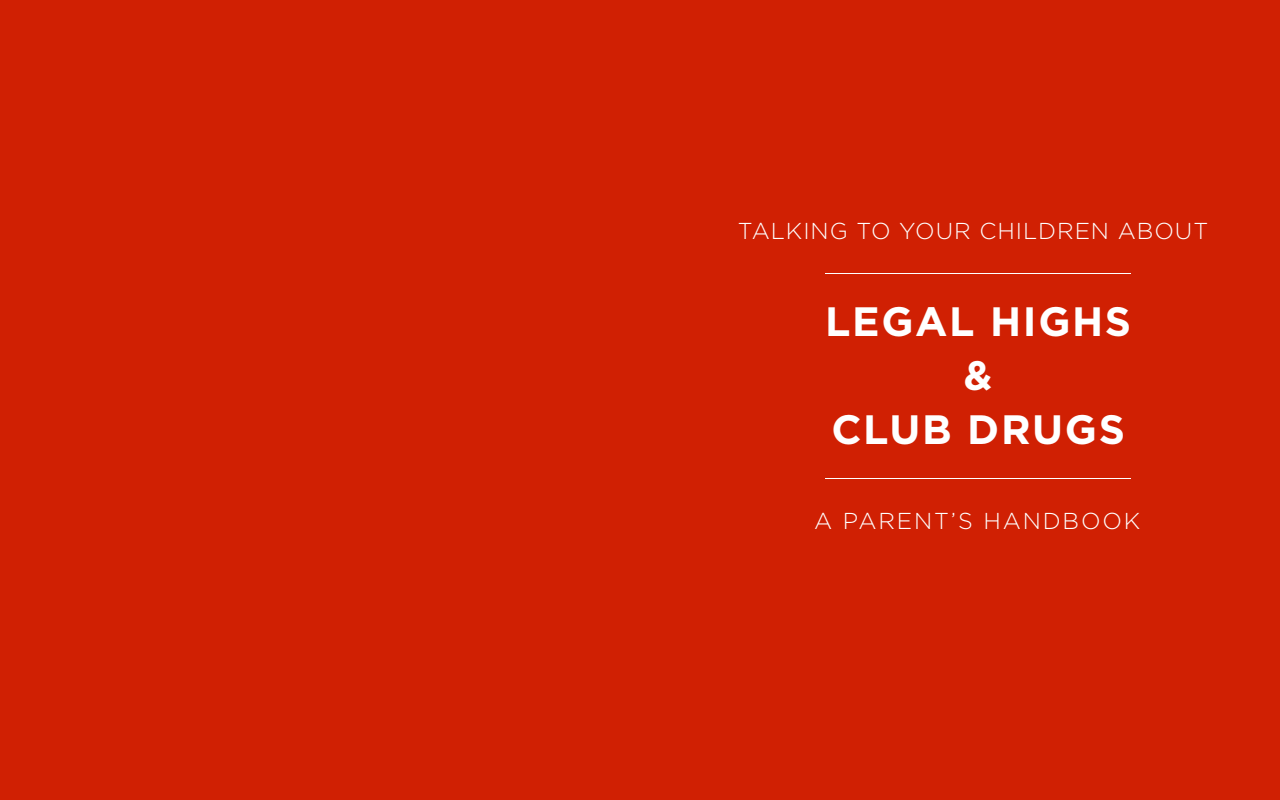
<style>
.page{position:relative;width:1280px;height:800px;background:#d02003}
.page>*{position:absolute;margin:0;border:0;box-sizing:border-box;transform-origin:0 0}
.t1{font:700 41px/54px "Gotham HTF";letter-spacing:.04em;color:#fff;text-align:center}
.t2{font:300 23px "Gotham HTF";letter-spacing:.04em;color:#fff}
.t3{font:300 23px "Gotham HTF";letter-spacing:.08em;color:#fff}
</style>
<div class="page">
<hr style="left:825px;top:273px;width:306px;height:1px;background:#fff">
<hr style="left:825px;top:478px;width:306px;height:1px;background:#fff">
<p class="t2" style="left:738px;top:218px;width:472px">TALKING TO YOUR CHILDREN ABOUT</p>
<h1 class="t1" style="left:825px;top:293px;width:307px">LEGAL HIGHS &amp;<br>CLUB DRUGS</h1>
<p class="t3" style="left:814px;top:508px;width:328px">A PARENT’S HANDBOOK</p>
</div>
